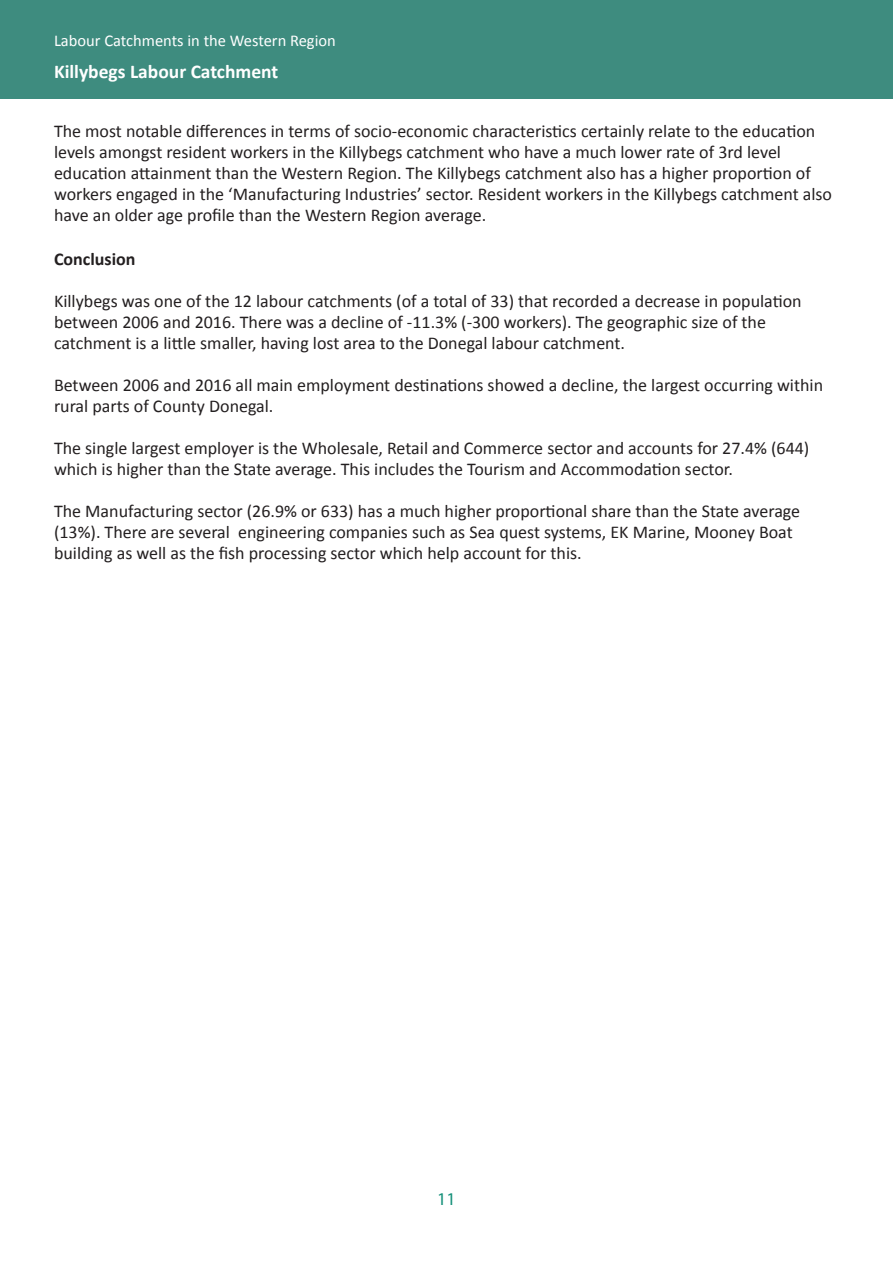
<style>
.page{position:relative;width:893px;height:1263px;background:#fff}
.page>*{position:absolute;margin:0;border:0;box-sizing:border-box;transform-origin:0 0}
.t1{font:700 19.5px "Calibri";color:#fff}
.t2{font:18px/21px "Calibri";color:#231f20}
.t3{font:700 18px "Calibri";color:#231f20}
.t4{font:18px "Myriad Pro";color:#149079}
.t5{font:16.5px "Calibri";color:#fff}
</style>
<div class="page">
<div style="left:0;top:0;width:893px;height:99px;background:#3e8c7f"></div>
<p class="t5" style="left:54px;top:30px;width:283px">Labour Catchments in the Western Region</p>
<p class="t1" style="left:54px;top:59px;width:226px">Killybegs Labour Catchment</p>
<p class="t2" style="left:54px;top:120px;width:780px">The most notable differences in terms of socio-economic characteristics certainly relate to the education levels amongst resident workers in the Killybegs catchment who have a much lower rate of 3rd level education attainment than the Western Region. The Killybegs catchment also has a higher proportion of workers engaged in the ‘Manufacturing Industries’ sector. Resident workers in the Killybegs catchment also have an older age profile than the Western Region average.</p>
<p class="t3" style="left:54px;top:247px;width:83px">Conclusion</p>
<p class="t2" style="left:54px;top:291px;width:749px">Killybegs was one of the 12 labour catchments (of a total of 33) that recorded a decrease in population between 2006 and 2016. There was a decline of -11.3% (-300 workers). The geographic size of the catchment is a little smaller, having lost area to the Donegal labour catchment.</p>
<p class="t2" style="left:54px;top:375px;width:771px">Between 2006 and 2016 all main employment destinations showed a decline, the largest occurring within rural parts of County Donegal.</p>
<p class="t2" style="left:54px;top:438px;width:757px">The single largest employer is the Wholesale, Retail and Commerce sector and accounts for 27.4% (644) which is higher than the State average. This includes the Tourism and Accommodation sector.</p>
<p class="t2" style="left:54px;top:501px;width:748px">The Manufacturing sector (26.9% or 633) has a much higher proportional share than the State average (13%). There are several engineering companies such as Sea quest systems, EK Marine, Mooney Boat building as well as the fish processing sector which help account for this.</p>
<p class="t4" style="left:437px;top:1187px;width:20px">11</p>
</div>
